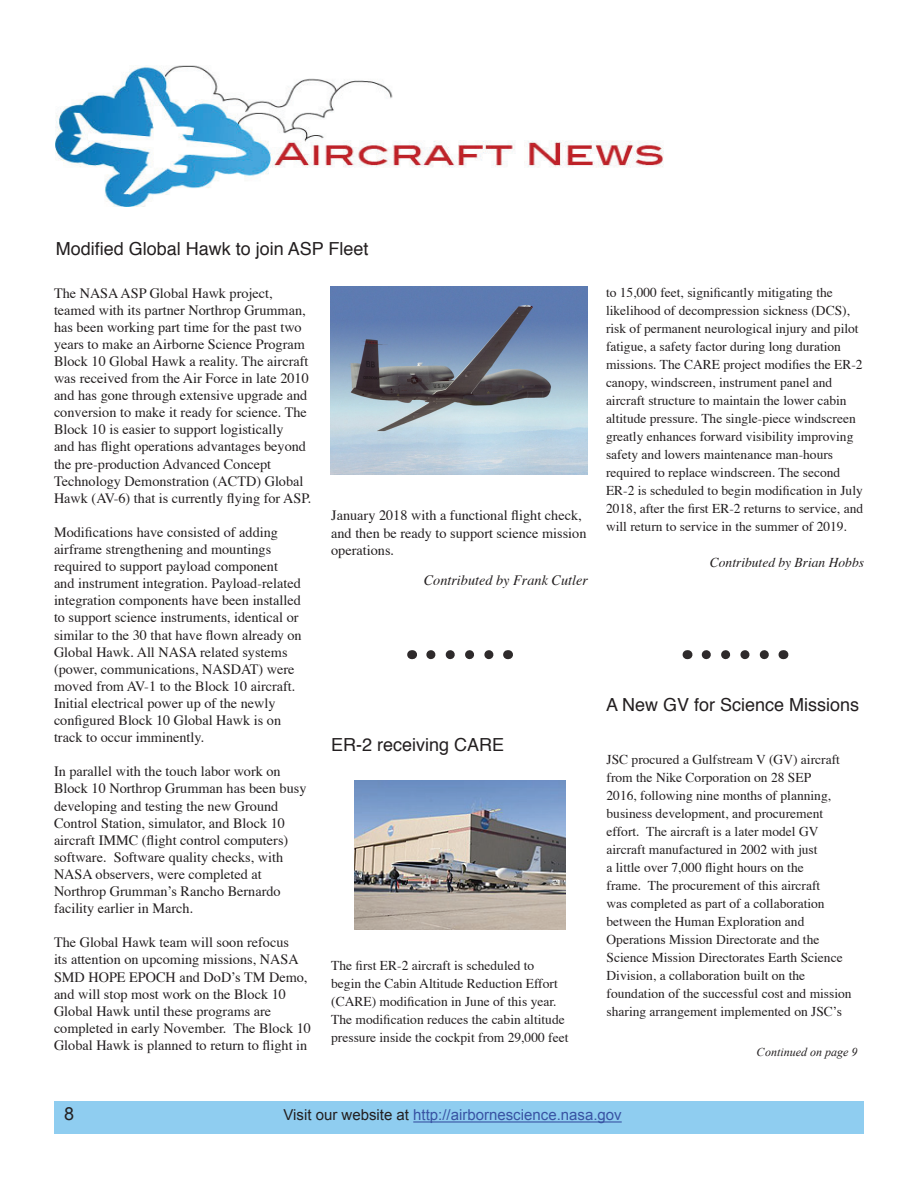
<style>
.page{position:relative;width:918px;height:1188px;background:#fff}
.page>*{position:absolute;margin:0;border:0;box-sizing:border-box;transform-origin:0 0}
.t1{font:18px "Helvetica";color:#231f20}
.t2{font:18px "Arial";color:#231f20}
.t3{font:15px "Arial";color:#3853a3}
.t4{font:14.25px/17.1px "Times";color:#231f20}
.t5{font:italic 14.25px "Times";color:#231f20}
.t6{font:13.5px/18px "Times";color:#231f20}
.t7{font:italic 13.5px "Times";color:#231f20}
.t8{font:italic 12px "Times New Roman";color:#231f20}
.s1{color:#231f20}
</style>
<div class="page">
<div style="left:54px;top:1101px;width:810px;height:33px;background:#8fcdf0"></div>
<hr style="left:413px;top:1121px;width:209px;height:2px;background:#3853a3">
<img style="left:56px;top:66px;width:608px;height:141px">
<svg style="left:431px;top:650px;width:63px;height:9px"></svg>
<svg style="left:706px;top:650px;width:63px;height:9px"></svg>
<img style="left:330px;top:287px;width:258px;height:188px">
<img style="left:355px;top:781px;width:210px;height:149px">
<p class="t1" style="left:56px;top:234px;width:314px">Modified Global Hawk to join ASP Fleet</p>
<p class="t4" style="left:54px;top:283px;width:259px">The NASA ASP Global Hawk project, teamed with its partner Northrop Grumman, has been working part time for the past two years to make an Airborne Science Program Block 10 Global Hawk a reality. The aircraft was received from the Air Force in late 2010 and has gone through extensive upgrade and conversion to make it ready for science. The Block 10 is easier to support logistically<br>and has flight operations advantages beyond the pre-production Advanced Concept Technology Demonstration (ACTD) Global Hawk (AV-6) that is currently flying for ASP.</p>
<p class="t4" style="left:54px;top:522px;width:249px">Modifications have consisted of adding airframe strengthening and mountings required to support payload component and instrument integration. Payload-related integration components have been installed to support science instruments, identical or similar to the 30 that have flown already on Global Hawk. All NASA related systems (power, communications, NASDAT) were moved from AV-1 to the Block 10 aircraft.<br>Initial electrical power up of the newly configured Block 10 Global Hawk is on track to occur imminently.</p>
<p class="t4" style="left:54px;top:762px;width:254px">In parallel with the touch labor work on Block 10 Northrop Grumman has been busy developing and testing the new Ground Control Station, simulator, and Block 10 aircraft IMMC (flight control computers) software. Software quality checks, with NASA observers, were completed at Northrop Grumman’s Rancho Bernardo facility earlier in March.</p>
<p class="t4" style="left:54px;top:933px;width:258px">The Global Hawk team will soon refocus<br>its attention on upcoming missions, NASA SMD HOPE EPOCH and DoD’s TM Demo, and will stop most work on the Block 10<br>Global Hawk until these programs are completed in early November. The Block 10<br>Global Hawk is planned to return to flight in</p>
<p class="t4" style="left:331px;top:506px;width:257px">January 2018 with a functional flight check, and then be ready to support science mission operations.</p>
<p class="t5" style="left:424px;top:568px;width:166px">Contributed by Frank Cutler</p>
<p class="t1" style="left:331px;top:731px;width:175px">ER-2 receiving CARE</p>
<p class="t6" style="left:331px;top:956px;width:239px">The first ER-2 aircraft is scheduled to<br>begin the Cabin Altitude Reduction Effort (CARE) modification in June of this year.<br>The modification reduces the cabin altitude pressure inside the cockpit from 29,000 feet</p>
<p class="t6" style="left:606px;top:282px;width:259px">to 15,000 feet, significantly mitigating the likelihood of decompression sickness (DCS), risk of permanent neurological injury and pilot fatigue, a safety factor during long duration missions. The CARE project modifies the ER-2 canopy, windscreen, instrument panel and aircraft structure to maintain the lower cabin altitude pressure. The single-piece windscreen greatly enhances forward visibility improving safety and lowers maintenance man-hours required to replace windscreen. The second ER-2 is scheduled to begin modification in July 2018, after the first ER-2 returns to service, and will return to service in the summer of 2019.</p>
<p class="t7" style="left:710px;top:550px;width:156px">Contributed by Brian Hobbs</p>
<p class="t1" style="left:606px;top:691px;width:255px">A New GV for Science Missions</p>
<p class="t6" style="left:607px;top:750px;width:247px">JSC procured a Gulfstream V (GV) aircraft from the Nike Corporation on 28 SEP<br>2016, following nine months of planning, business development, and procurement effort. The aircraft is a later model GV aircraft manufactured in 2002 with just<br>a little over 7,000 flight hours on the<br>frame. The procurement of this aircraft<br>was completed as part of a collaboration between the Human Exploration and Operations Mission Directorate and the Science Mission Directorates Earth Science Division, a collaboration built on the foundation of the successful cost and mission sharing arrangement implemented on JSC’s</p>
<p class="t8" style="left:757px;top:1044px;width:102px">Continued on page 9</p>
<p class="t2" style="left:64px;top:1102px;width:12px">8</p>
<p class="t3" style="left:284px;top:1105px;width:340px"><span class="s1">Visit our website at</span> http://airbornescience.nasa.gov</p>
</div>
